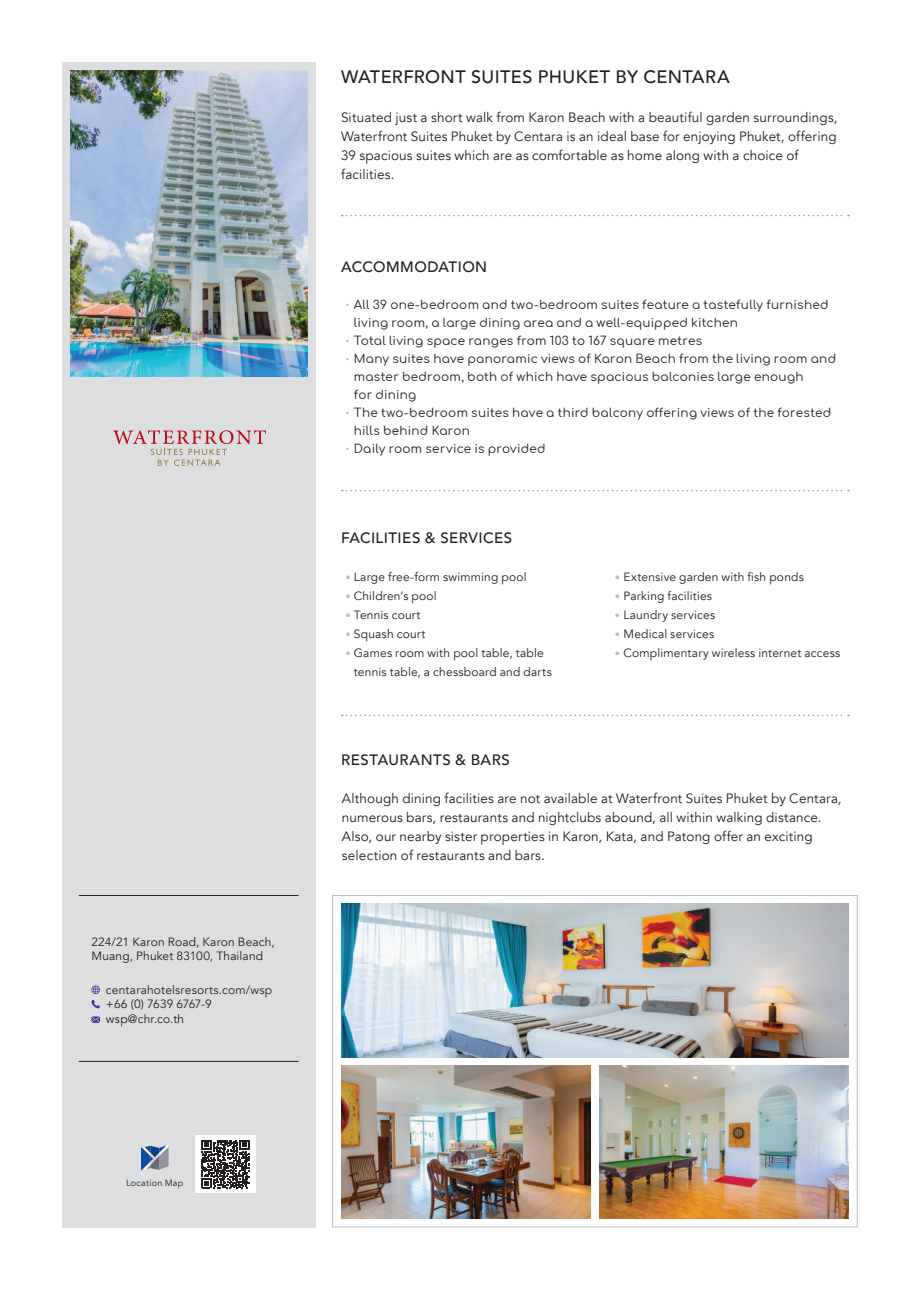
<style>
.page{position:relative;width:919px;height:1289px;background:#fff}
.page>*{position:absolute;margin:0;border:0;box-sizing:border-box;transform-origin:0 0}
.t1{font:500 18px "Avenir";letter-spacing:.02em;color:#231f20}
.t2{font:500 15px "Avenir";letter-spacing:.03em;color:#231f20}
.t3{font:13.5px/19.2px "Avenir";letter-spacing:.01em;color:#231f20}
.t4{font:12px/18px "Comfortaa";letter-spacing:.02em;color:#231f20}
.t5{font:12px/14.4px "Avenir";letter-spacing:.015em;color:#231f20}
.t6{font:9px "Avenir";letter-spacing:.025em;color:#231f20}
.s1{font-size:10.5px;color:#bcbdc0}
</style>
<div class="page">
<div style="left:62px;top:62px;width:253px;height:1165px;background:#dddee0"></div>
<hr style="left:79px;top:895px;width:219px;height:1px;background:#231f20">
<hr style="left:79px;top:1060px;width:219px;height:1px;background:#231f20">
<svg style="left:141px;top:1145px;width:28px;height:25px"></svg>
<img style="left:341px;top:1065px;width:249px;height:153px">
<img style="left:341px;top:904px;width:507px;height:153px">
<img style="left:599px;top:1065px;width:249px;height:153px">
<svg style="left:91px;top:985px;width:9px;height:23px"></svg>
<svg style="left:91px;top:1016px;width:9px;height:6px"></svg>
<img style="left:70px;top:70px;width:237px;height:306px">
<svg style="left:342px;top:215px;width:507px;height:1px"></svg>
<svg style="left:342px;top:490px;width:507px;height:1px"></svg>
<svg style="left:342px;top:714px;width:507px;height:2px"></svg>
<div style="left:195px;top:1135px;width:61px;height:57px;background:#fff"></div>
<svg style="left:201px;top:1140px;width:49px;height:48px"></svg>
<svg style="left:113px;top:430px;width:153px;height:36px"></svg>
<p class="t5" style="left:91px;top:934px;width:185px">224/21 Karon Road, Karon Beach,<br>Muang, Phuket 83100, Thailand</p>
<p class="t5" style="left:106px;top:982px;width:168px">centarahotelsresorts.com/wsp +66 (0) 7639 6767-9 wsp@chr.co.th</p>
<p class="t6" style="left:126px;top:1177px;width:59px">Location Map</p>
<h1 class="t1" style="left:341px;top:61px;width:390px">WATERFRONT SUITES PHUKET BY CENTARA</h1>
<p class="t3" style="left:341px;top:108px;width:498px">Situated just a short walk from Karon Beach with a beautiful garden surroundings, Waterfront Suites Phuket by Centara is an ideal base for enjoying Phuket, offering 39 spacious suites which are as comfortable as home along with a choice of facilities.</p>
<p class="t2" style="left:341px;top:253px;width:148px">ACCOMMODATION</p>
<p class="t4" style="left:354px;top:294px;width:476px;text-indent:-9px"><span class="s1">•</span> All 39 one-bedroom and two-bedroom suites feature a tastefully furnished living room, a large dining area and a well-equipped kitchen</p>
<p class="t4" style="left:345px;top:330px;width:358px"><span class="s1">•</span> Total living space ranges from 103 to 167 square metres</p>
<p class="t4" style="left:354px;top:348px;width:484px;text-indent:-9px"><span class="s1">•</span> Many suites have panoramic views of Karon Beach from the living room and master bedroom, both of which have spacious balconies large enough<br>for dining</p>
<p class="t4" style="left:354px;top:402px;width:479px;text-indent:-9px"><span class="s1">•</span> The two-bedroom suites have a third balcony offering views of the forested hills behind Karon</p>
<p class="t4" style="left:345px;top:438px;width:202px"><span class="s1">•</span> Daily room service is provided</p>
<p class="t2" style="left:341px;top:524px;width:173px">FACILITIES &amp; SERVICES</p>
<p class="t5" style="left:345px;top:569px;width:183px"><span class="s1">•</span> Large free-form swimming pool</p>
<p class="t5" style="left:345px;top:588px;width:93px"><span class="s1">•</span> Children’s pool</p>
<p class="t5" style="left:345px;top:608px;width:77px"><span class="s1">•</span> Tennis court</p>
<p class="t5" style="left:345px;top:627px;width:82px"><span class="s1">•</span> Squash court</p>
<p class="t5" style="left:354px;top:643px;width:199px;line-height:19.2px;text-indent:-9px"><span class="s1">•</span> Games room with pool table, table tennis table, a chessboard and darts</p>
<p class="t5" style="left:615px;top:569px;width:190px"><span class="s1">•</span> Extensive garden with fish ponds</p>
<p class="t5" style="left:615px;top:588px;width:99px"><span class="s1">•</span> Parking facilities</p>
<p class="t5" style="left:615px;top:608px;width:102px"><span class="s1">•</span> Laundry services</p>
<p class="t5" style="left:615px;top:627px;width:101px"><span class="s1">•</span> Medical services</p>
<p class="t5" style="left:615px;top:646px;width:227px"><span class="s1">•</span> Complimentary wireless internet access</p>
<p class="t2" style="left:341px;top:746px;width:170px">RESTAURANTS &amp; BARS</p>
<p class="t3" style="left:342px;top:788px;width:501px">Although dining facilities are not available at Waterfront Suites Phuket by Centara, numerous bars, restaurants and nightclubs abound, all within walking distance.<br>Also, our nearby sister properties in Karon, Kata, and Patong offer an exciting selection of restaurants and bars.</p>
</div>
